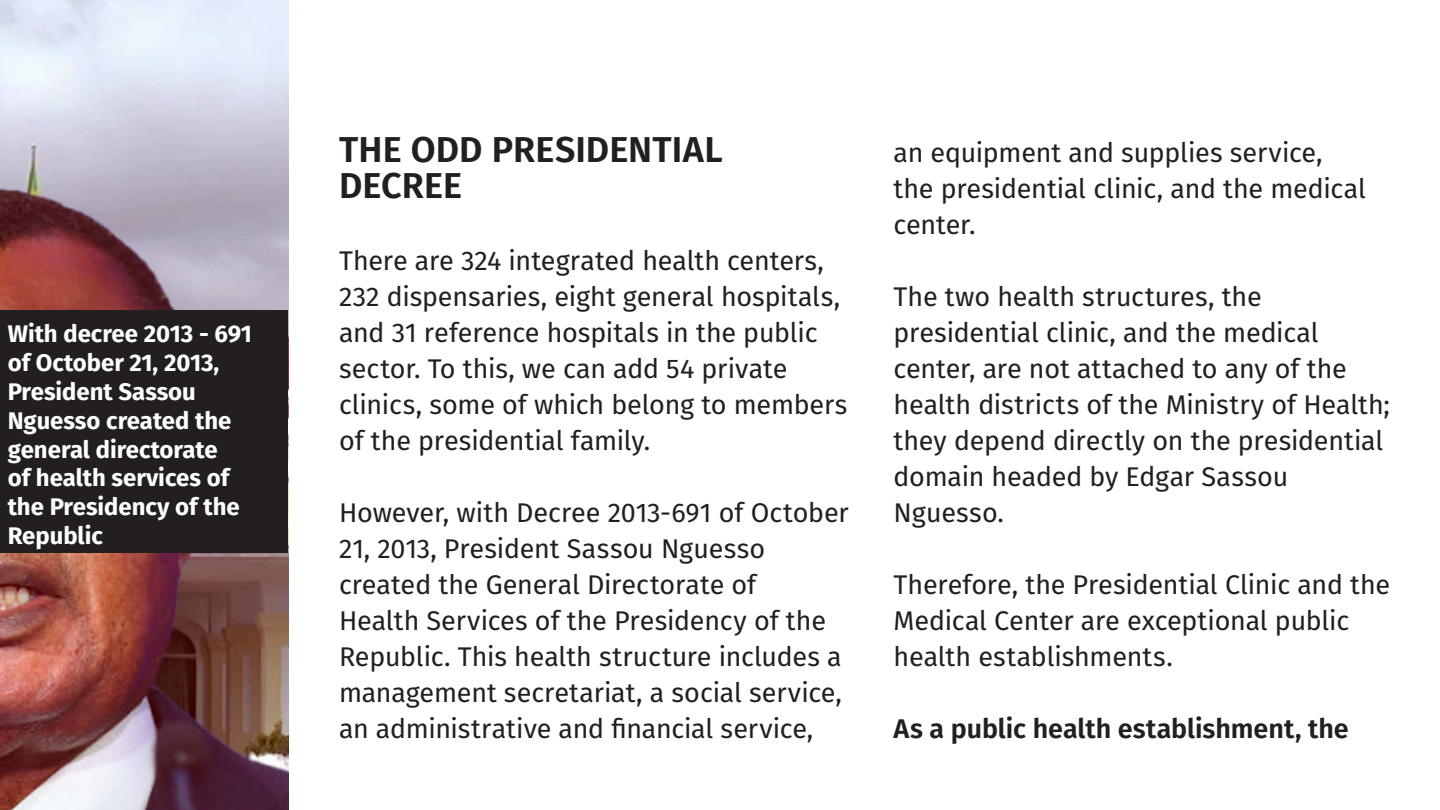
<style>
.page{position:relative;width:1440px;height:810px;background:#fff}
.page>*{position:absolute;margin:0;border:0;box-sizing:border-box;transform-origin:0 0}
.Liste_à_puces_-_Style_imbriqué{font:600 36px/36px "Fira Sans";color:#231f20}
.Liste_à_puces_-_Style_imbriqué-2{font:27px/36px "Fira Sans";letter-spacing:-.005em;color:#231f20}
.Liste_à_puces_-_Style_imbriqué-3{font:600 27px "Fira Sans";color:#231f20}
.Texte_de_graphique_circulaire{font:700 24px/28.8px "Fira Sans";color:#fff}
</style>
<div class="page">
<img style="left:0;top:0;width:288px;height:810px">
<div style="left:0;top:310px;width:288px;height:244px;background:#231f20"></div>
<p class="Texte_de_graphique_circulaire" style="left:8px;top:318px;width:246px">With decree 2013 - 691 of October 21, 2013,<br>President Sassou<br>Nguesso created the general directorate<br>of health services of the Presidency of the<br>Republic</p>
<p class="Liste_à_puces_-_Style_imbriqué" style="left:339px;top:129px;width:385px">THE ODD PRESIDENTIAL<br>DECREE</p>
<p class="Liste_à_puces_-_Style_imbriqué-2" style="left:339px;top:242px;width:510px">There are 324 integrated health centers, 232 dispensaries, eight general hospitals, and 31 reference hospitals in the public sector. To this, we can add 54 private clinics, some of which belong to members of the presidential family.</p>
<p class="Liste_à_puces_-_Style_imbriqué-2" style="left:339px;top:494px;width:511px">However, with Decree 2013-691 of October 21, 2013, President Sassou Nguesso created the General Directorate of<br>Health Services of the Presidency of the Republic. This health structure includes a management secretariat, a social service, an administrative and financial service,</p>
<p class="Liste_à_puces_-_Style_imbriqué-2" style="left:894px;top:134px;width:474px">an equipment and supplies service, the presidential clinic, and the medical center.</p>
<p class="Liste_à_puces_-_Style_imbriqué-2" style="left:894px;top:278px;width:498px">The two health structures, the presidential clinic, and the medical center, are not attached to any of the health districts of the Ministry of Health; they depend directly on the presidential domain headed by Edgar Sassou<br>Nguesso.</p>
<p class="Liste_à_puces_-_Style_imbriqué-2" style="left:894px;top:566px;width:498px">Therefore, the Presidential Clinic and the<br>Medical Center are exceptional public health establishments.</p>
<p class="Liste_à_puces_-_Style_imbriqué-3" style="left:894px;top:706px;width:457px">As a public health establishment, the</p>
</div>
